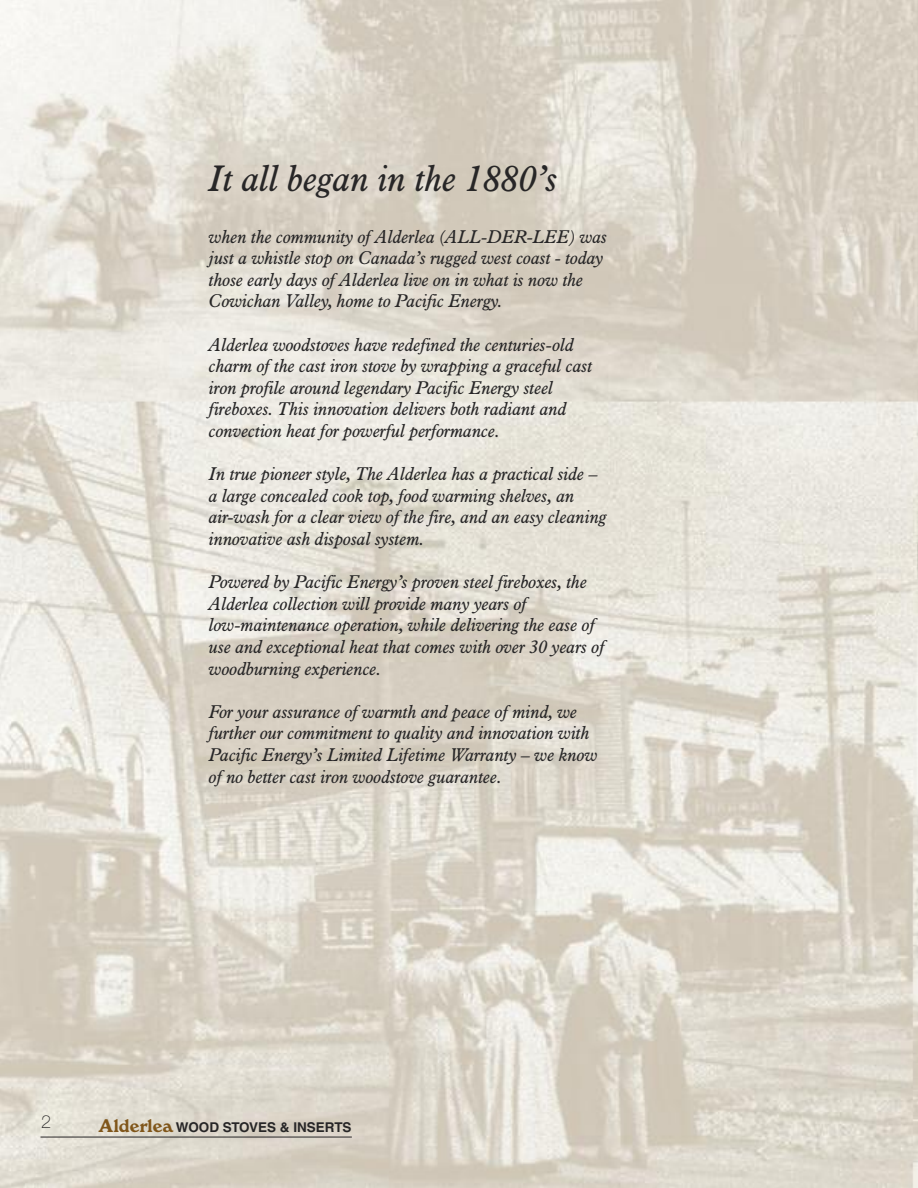
<style>
.page{position:relative;width:918px;height:1188px;background:#fff}
.page>*{position:absolute;margin:0;border:0;box-sizing:border-box;transform-origin:0 0}
.t1{font:italic 36px "Aldine 721 BT";color:#272627}
.t2{font:italic 18px/21.6px "Aldine 721 BT";color:#272627}
.t3{font:100 18px "Helvetica Neue";color:#272627}
.t4{font:700 13.5px "Helvetica LT Std";color:#272627}
.s1{font-family:"Windsor BT";font-weight:400;font-size:18px;color:#80561a}
</style>
<div class="page">
<img style="left:0;top:0;width:918px;height:1188px">
<hr style="left:41px;top:1137px;width:311px;height:1px;background:#272627">
<h1 class="t1" style="left:209px;top:165px;width:350px">It all began in the 1880’s</h1>
<p class="t2" style="left:209px;top:227px;width:400px">when the community of Alderlea (ALL-DER-LEE) was just a whistle stop on Canada’s rugged west coast - today those early days of Alderlea live on in what is now the Cowichan Valley, home to Pacific Energy.</p>
<p class="t2" style="left:209px;top:335px;width:385px">Alderlea woodstoves have redefined the centuries-old charm of the cast iron stove by wrapping a graceful cast iron profile around legendary Pacific Energy steel fireboxes. This innovation delivers both radiant and convection heat for powerful performance.</p>
<p class="t2" style="left:209px;top:465px;width:399px">In true pioneer style, The Alderlea has a practical side – a large concealed cook top, food warming shelves, an air-wash for a clear view of the fire, and an easy cleaning innovative ash disposal system.</p>
<p class="t2" style="left:209px;top:573px;width:397px">Powered by Pacific Energy’s proven steel fireboxes, the Alderlea collection will provide many years of low-maintenance operation, while delivering the ease of use and exceptional heat that comes with over 30 years of woodburning experience.</p>
<p class="t2" style="left:209px;top:702px;width:390px">For your assurance of warmth and peace of mind, we further our commitment to quality and innovation with Pacific Energy’s Limited Lifetime Warranty – we know of no better cast iron woodstove guarantee.</p>
<p class="t3" style="left:41px;top:1115px;width:12px">2</p>
<p class="t4" style="left:99px;top:1122px;width:255px"><span class="s1">Alderlea</span> WOOD STOVES &amp; INSERTS</p>
</div>
